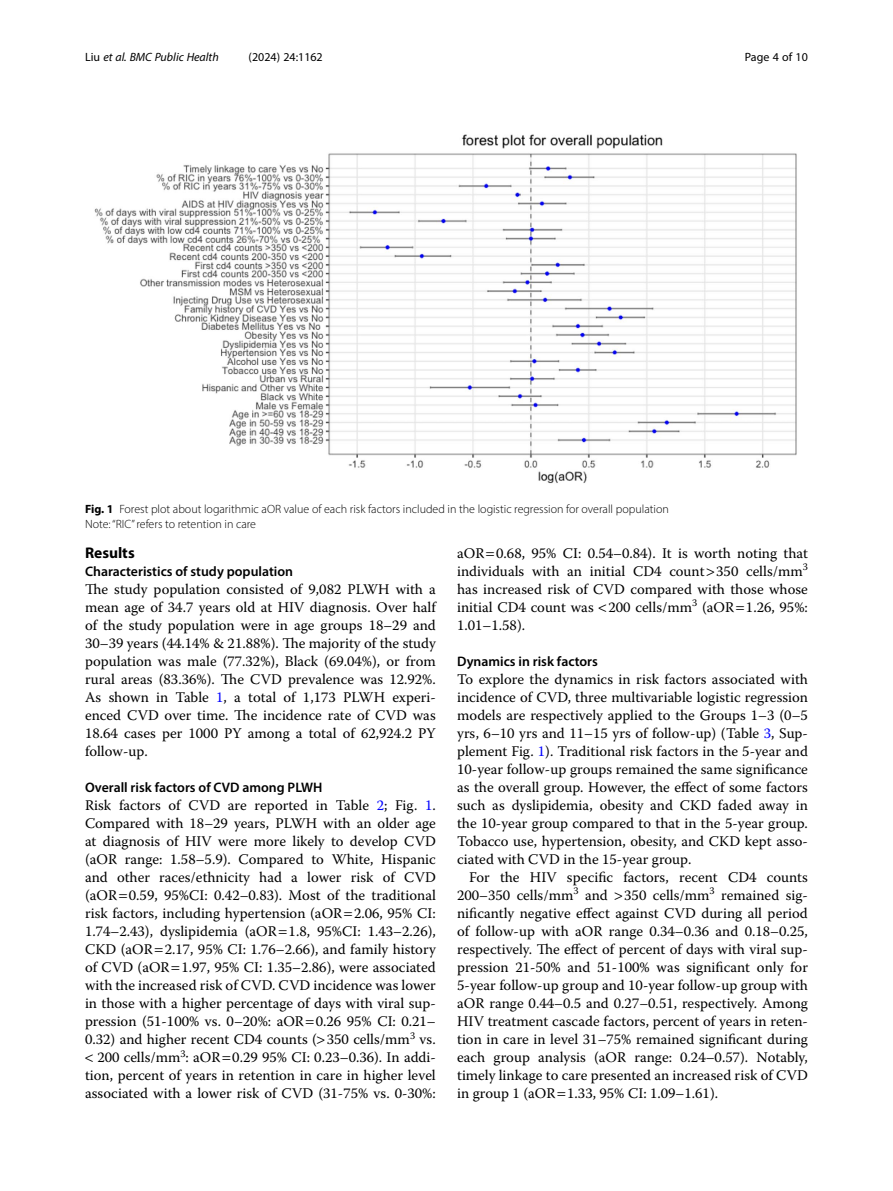
<style>
.page{position:relative;width:893px;height:1191px;background:#fff}
.page>*{position:absolute;margin:0;border:0;box-sizing:border-box;transform-origin:0 0}
.Head_1{font:700 15.45px "Myriad Pro";color:#000}
.Body_Text{font:14.7px/18px "Warnock Pro";color:#000;text-align:justify}
.Body_Text_Indent{font:14.7px/18px "Warnock Pro";color:#000;text-align:justify}
.Head_2{font:600 13.8px "Myriad Pro";color:#000}
.Head_2_After_1{font:600 13.8px "Myriad Pro";color:#000}
.Figure_Caption{font:300 12px "Myriad Pro";color:#000}
.t1{font:italic 12px "Myriad Pro";color:#000}
.t2{font:12px "Myriad Pro";color:#000}
.s1{font-style:normal}
.s2{font-weight:700}
.s3{color:#00f}
</style>
<div class="page">
<img style="left:94px;top:134px;width:703px;height:350px">
<p class="t1" style="left:85px;top:50px;width:135px"><span class="s1">Liu</span> et al. BMC Public Health</p>
<p class="t2" style="left:249px;top:50px;width:76px">(2024) 24:1162</p>
<p class="t2" style="left:745px;top:50px;width:65px">Page 4 of 10</p>
<p class="Figure_Caption" style="left:85px;top:502px;width:585px"><span class="s2">Fig. 1</span> Forest plot about logarithmic aOR value of each risk factors included in the logistic regression for overall population</p>
<p class="Figure_Caption" style="left:85px;top:517px;width:173px">Note: “RIC” refers to retention in care</p>
<p class="Head_1" style="left:85px;top:543px;width:51px">Results</p>
<p class="Head_2_After_1" style="left:85px;top:563px;width:210px">Characteristics of study population</p>
<p class="Body_Text" style="left:85px;top:580px;width:352px">The study population consisted of 9,082 PLWH with a mean age of 34.7 years old at HIV diagnosis. Over half of the study population were in age groups 18–29 and 30–39 years (44.14% &amp; 21.88%). The majority of the study population was male (77.32%), Black (69.04%), or from rural areas (83.36%). The CVD prevalence was 12.92%.<br>As shown in Table <span class="s3">1</span>, a total of 1,173 PLWH experi&shy;enced CVD over time. The incidence rate of CVD was 18.64 cases per 1000 PY among a total of 62,924.2 PY follow-up.</p>
<p class="Head_2" style="left:85px;top:779px;width:239px">Overall risk factors of CVD among PLWH</p>
<p class="Body_Text" style="left:85px;top:796px;width:352px;text-align:right">Risk factors of CVD are reported in Table <span class="s3">2</span>; Fig. <span class="s3">1</span>.<br>Compared with 18–29 years, PLWH with an older age at diagnosis of HIV were more likely to develop CVD (aOR range: 1.58–5.9). Compared to White, Hispanic and other races/ethnicity had a lower risk of CVD (aOR 0.59, 95%CI: 0.42–0.83). Most of the traditional risk factors, including hypertension (aOR 2.06, 95% CI:<br>1.74–2.43), dyslipidemia (aOR 1.8, 95%CI: 1.43–2.26), CKD (aOR 2.17, 95% CI: 1.76–2.66), and family history of CVD (aOR 1.97, 95% CI: 1.35–2.86), were associated with the increased risk of CVD. CVD incidence was lower in those with a higher percentage of days with viral sup&shy;pression (51-100% vs. 0–20%: aOR 0.26 95% CI: 0.21– 0.32) and higher recent CD4 counts ( 350 cells/mm<sup>3</sup> vs.<br>200 cells/mm<sup>3</sup>: aOR 0.29 95% CI: 0.23–0.36). In addi&shy;tion, percent of years in retention in care in higher level associated with a lower risk of CVD (31-75% vs. 0-30%:</p>
<p class="Body_Text" style="left:457px;top:544px;width:352px">aOR 0.68, 95% CI: 0.54–0.84). It is worth noting that individuals with an initial CD4 count 350 cells/mm<sup>3 </sup>has increased risk of CVD compared with those whose initial CD4 count was 200 cells/mm<sup>3</sup> (aOR 1.26, 95%:<br>1.01–1.58).</p>
<p class="Head_2" style="left:457px;top:653px;width:142px">Dynamics in risk factors</p>
<p class="Body_Text" style="left:457px;top:670px;width:352px">To explore the dynamics in risk factors associated with incidence of CVD, three multivariable logistic regression models are respectively applied to the Groups 1–3 (0–5 yrs, 6–10 yrs and 11–15 yrs of follow-up) (Table <span class="s3">3</span>, Sup&shy;plement Fig. <span class="s3">1</span>). Traditional risk factors in the 5-year and 10-year follow-up groups remained the same significance as the overall group. However, the effect of some factors such as dyslipidemia, obesity and CKD faded away in the 10-year group compared to that in the 5-year group.<br>Tobacco use, hypertension, obesity, and CKD kept asso&shy;ciated with CVD in the 15-year group.</p>
<p class="Body_Text_Indent" style="left:457px;top:868px;width:352px;text-indent:12px">For the HIV specific factors, recent CD4 counts 200–350 cells/mm<sup>3</sup> and 350 cells/mm<sup>3</sup> remained sig&shy;nificantly negative effect against CVD during all period of follow-up with aOR range 0.34–0.36 and 0.18–0.25, respectively. The effect of percent of days with viral sup&shy;pression 21-50% and 51-100% was significant only for 5-year follow-up group and 10-year follow-up group with aOR range 0.44–0.5 and 0.27–0.51, respectively. Among HIV treatment cascade factors, percent of years in reten&shy;tion in care in level 31–75% remained significant during each group analysis (aOR range: 0.24–0.57). Notably, timely linkage to care presented an increased risk of CVD in group 1 (aOR 1.33, 95% CI: 1.09–1.61).</p>
</div>
